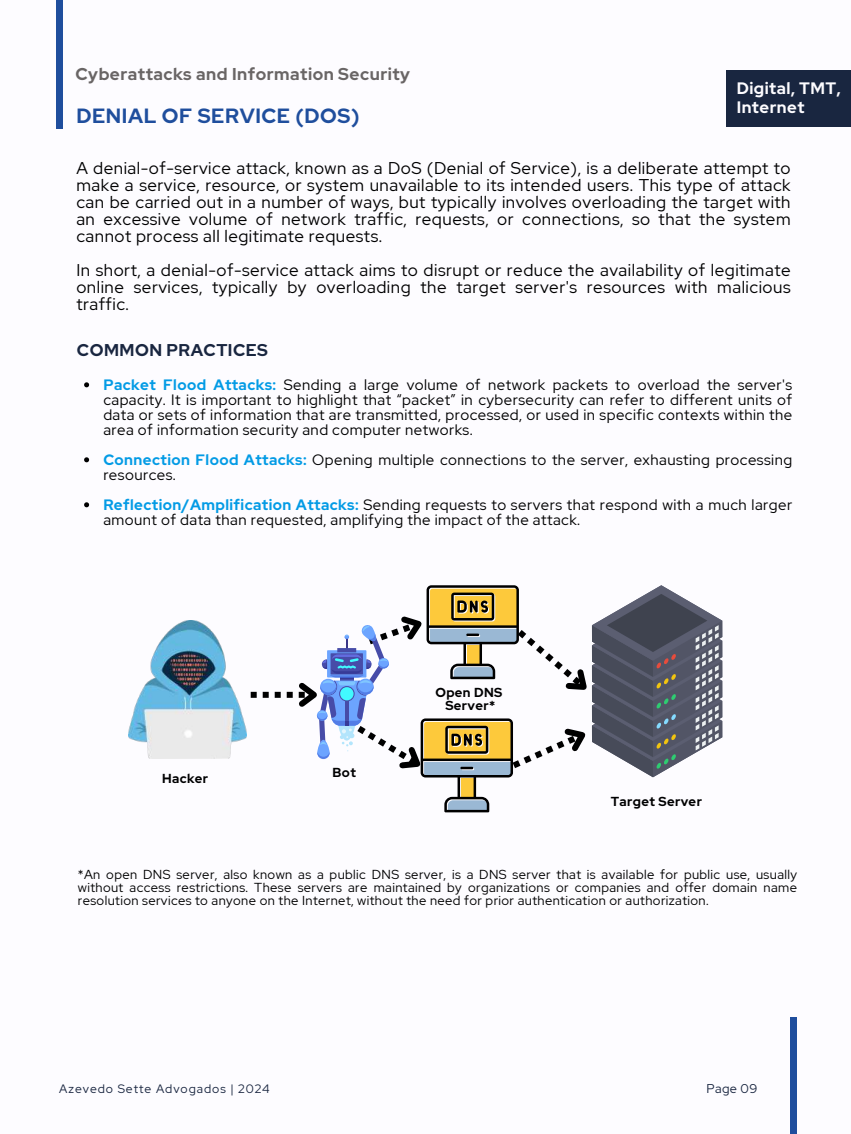
<style>
.page{position:relative;width:851px;height:1134px;background:#fff}
.page>*{position:absolute;margin:0;border:0;box-sizing:border-box;transform-origin:0 0}
.t1{font:700 20.6px "Red Hat Display";letter-spacing:.03em;color:#1f4e9d}
.t2{font:17px/17px "Red Hat Display";letter-spacing:.03em;color:#000;text-align:justify}
.t3{font:700 17px "Red Hat Display";letter-spacing:.03em;color:#696565}
.t4{font:700 17px "Red Hat Display";letter-spacing:.03em;color:#192640}
.t5{font:700 16.6px/19.2px "Red Hat Display";letter-spacing:.03em;color:#fdfcff}
.t6{font:15px/15px "Red Hat Display";letter-spacing:.03em;color:#000}
.t7{font:13px/13px "Red Hat Display";letter-spacing:.03em;color:#000;text-align:justify}
.t8{font:700 13px/13px "Red Hat Display";letter-spacing:.03em;color:#000;text-align:center}
.t9{font:12.8px "Red Hat Display";letter-spacing:.03em;color:#192640}
.t10{font:12.2px "Red Hat Display";letter-spacing:.08em;color:#192640}
.s1{font-weight:700;color:#039be5}
</style>
<div class="page">
<svg style="left:84px;top:382px;width:5px;height:5px"></svg>
<svg style="left:84px;top:457px;width:5px;height:5px"></svg>
<svg style="left:84px;top:502px;width:5px;height:5px"></svg>
<svg style="left:251px;top:585px;width:471px;height:227px"></svg>
<img style="left:128px;top:620px;width:119px;height:138px">
<div style="left:56px;top:0;width:6px;height:129px;background:#1f4e9d"></div>
<div style="left:726px;top:70px;width:124px;height:57px;background:#192640"></div>
<div style="left:790px;top:1018px;width:6px;height:116px;background:#1f4e9d"></div>
<p class="t3" style="left:75px;top:63px;width:336px">Cyberattacks and Information Security</p>
<h1 class="t1" style="left:76px;top:102px;width:285px">DENIAL OF SERVICE (DOS)</h1>
<p class="t5" style="left:736px;top:79px;width:106px">Digital, TMT,<br>Internet</p>
<p class="t2" style="left:76px;top:160px;width:715px">A denial-of-service attack, known as a DoS (Denial of Service), is a deliberate attempt to make a service, resource, or system unavailable to its intended users. This type of attack can be carried out in a number of ways, but typically involves overloading the target with an excessive volume of network traffic, requests, or connections, so that the system cannot process all legitimate requests.</p>
<p class="t2" style="left:76px;top:262px;width:715px">In short, a denial-of-service attack aims to disrupt or reduce the availability of legitimate online services, typically by overloading the target server's resources with malicious traffic.</p>
<p class="t4" style="left:77px;top:339px;width:192px">COMMON PRACTICES</p>
<p class="t6" style="left:103px;top:377px;width:690px;text-align:justify"><span class="s1">Packet Flood Attacks:</span> Sending a large volume of network packets to overload the server's capacity. It is important to highlight that “packet” in cybersecurity can refer to different units of data or sets of information that are transmitted, processed, or used in specific contexts within the area of information security and computer networks.</p>
<p class="t6" style="left:103px;top:452px;width:690px"><span class="s1">Connection Flood Attacks:</span> Opening multiple connections to the server, exhausting processing resources.</p>
<p class="t6" style="left:103px;top:497px;width:690px"><span class="s1">Reflection/Amplification Attacks:</span> Sending requests to servers that respond with a much larger amount of data than requested, amplifying the impact of the attack.</p>
<p class="t8" style="left:162px;top:772px;width:47px">Hacker</p>
<p class="t8" style="left:332px;top:766px;width:25px">Bot</p>
<p class="t8" style="left:435px;top:686px;width:68px">Open DNS<br>Server*</p>
<p class="t8" style="left:610px;top:795px;width:93px">Target Server</p>
<p class="t7" style="left:78px;top:868px;width:720px">*An open DNS server, also known as a public DNS server, is a DNS server that is available for public use, usually without access restrictions. These servers are maintained by organizations or companies and offer domain name resolution services to anyone on the Internet, without the need for prior authentication or authorization.</p>
<p class="t10" style="left:59px;top:1081px;width:212px">Azevedo Sette Advogados | 2024</p>
<p class="t9" style="left:706px;top:1080px;width:52px">Page 09</p>
</div>
